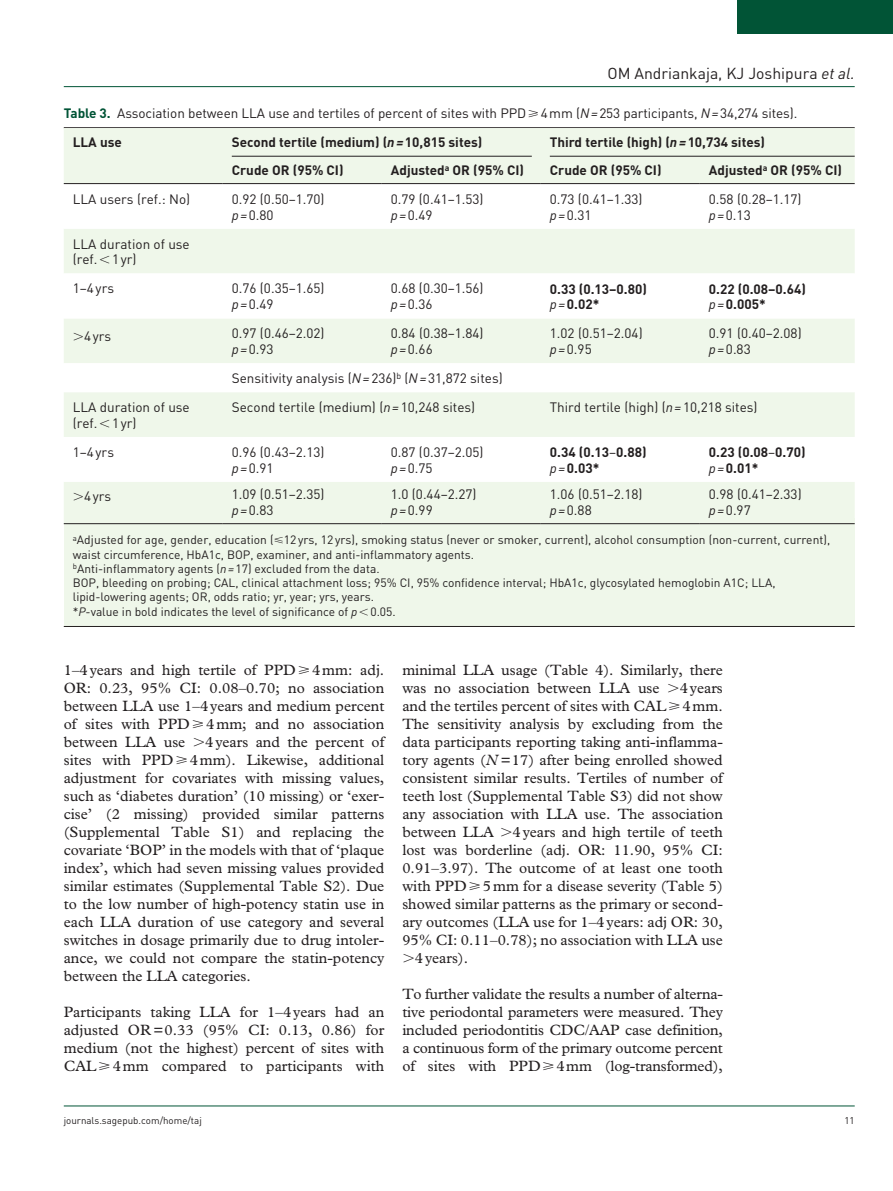
<style>
.page{position:relative;width:893px;height:1191px;background:#fff}
.page>*{position:absolute;margin:0;border:0;box-sizing:border-box;transform-origin:0 0}
.t1{font:15.75px "DIN";color:#231f20}
.t2{font:15px/18px "Plantin Std";color:#231f20;text-align:justify}
.t3{font:13.5px/15.8px "DIN";color:#231f20}
.t4{font:700 13.5px/15.8px "DIN";color:#231f20}
.t5{font:12px/14.2px "DIN";color:#231f20}
.t6{font:9.75px "DIN";color:#231f20}
.s1{font-style:italic}
.s2{font-weight:700;color:#015436}
.s3{font-weight:700}
.s4{font-weight:400;font-style:italic}
.s5{font-weight:400}
</style>
<div class="page">
<hr style="left:64px;top:86px;width:791px;height:1px;background:#015436">
<hr style="left:64px;top:1105px;width:791px;height:1px;background:#015436">
<div style="left:738px;top:0;width:155px;height:34px;background:#015436"></div>
<div style="left:64px;top:518px;width:791px;height:108px;background:#eff7ea"></div>
<hr style="left:64px;top:127px;width:791px;height:1px;background:#231f20">
<hr style="left:64px;top:626px;width:791px;height:1px;background:#231f20">
<div style="left:64px;top:128px;width:791px;height:390px;background:#eff7ea"></div>
<svg style="left:64px;top:184px;width:791px;height:298px"></svg>
<hr style="left:223px;top:183px;width:159px;height:1px;background:#231f20">
<hr style="left:382px;top:183px;width:159px;height:1px;background:#231f20">
<hr style="left:541px;top:183px;width:159px;height:1px;background:#231f20">
<hr style="left:700px;top:183px;width:155px;height:1px;background:#231f20">
<hr style="left:64px;top:523px;width:159px;height:1px;background:#231f20">
<hr style="left:223px;top:523px;width:159px;height:1px;background:#231f20">
<hr style="left:382px;top:523px;width:159px;height:1px;background:#231f20">
<hr style="left:541px;top:523px;width:159px;height:1px;background:#231f20">
<hr style="left:700px;top:523px;width:155px;height:1px;background:#231f20">
<hr style="left:64px;top:183px;width:159px;height:1px;background:#231f20">
<hr style="left:232px;top:156px;width:300px;height:1px;background:#231f20">
<hr style="left:550px;top:156px;width:305px;height:1px;background:#231f20">
<svg style="left:100px;top:256px;width:9px;height:8px"></svg>
<svg style="left:74px;top:332px;width:9px;height:8px"></svg>
<svg style="left:100px;top:420px;width:9px;height:7px"></svg>
<svg style="left:74px;top:493px;width:9px;height:8px"></svg>
<p class="t1" style="left:607px;top:63px;width:249px">OM Andriankaja, KJ Joshipura <span class="s1">et al.</span></p>
<p class="t3" style="left:73px;top:99px;width:726px;line-height:28.5px;text-indent:-9px"><span class="s2">Table 3.</span> Association between LLA use and tertiles of percent of sites with PPD⩾4mm (<span class="s1">N=</span>253 participants, <span class="s1">N=</span>34,274 sites).<br><span class="s3">LLA use</span></p>
<p class="t4" style="left:232px;top:133px;width:252px">Second tertile (medium) (<span class="s1">n=</span>10,815 sites)</p>
<p class="t4" style="left:550px;top:133px;width:217px">Third tertile (high) (<span class="s1">n=</span>10,734 sites)</p>
<p class="t4" style="left:232px;top:161px;width:113px">Crude OR (95% CI)</p>
<p class="t4" style="left:391px;top:161px;width:135px">Adjusted<sup>a</sup> OR (95% CI)</p>
<p class="t4" style="left:550px;top:161px;width:113px">Crude OR (95% CI)</p>
<p class="t4" style="left:709px;top:161px;width:135px">Adjusted<sup>a</sup> OR (95% CI)</p>
<p class="t3" style="left:73px;top:191px;width:119px">LLA users (ref.: No)</p>
<p class="t3" style="left:232px;top:191px;width:94px">0.92 (0.50–1.70) <span class="s1">p=</span>0.80</p>
<p class="t3" style="left:391px;top:191px;width:94px">0.79 (0.41–1.53) <span class="s1">p=</span>0.49</p>
<p class="t3" style="left:550px;top:191px;width:94px">0.73 (0.41–1.33) <span class="s1">p=</span>0.31</p>
<p class="t3" style="left:709px;top:191px;width:94px">0.58 (0.28–1.17) <span class="s1">p=</span>0.13</p>
<p class="t3" style="left:73px;top:236px;width:119px">LLA duration of use (ref. 1yr)</p>
<p class="t3" style="left:73px;top:280px;width:43px">1–4yrs</p>
<p class="t3" style="left:232px;top:280px;width:94px">0.76 (0.35–1.65) <span class="s1">p=</span>0.49</p>
<p class="t3" style="left:391px;top:280px;width:94px">0.68 (0.30–1.56) <span class="s1">p=</span>0.36</p>
<p class="t4" style="left:550px;top:280px;width:99px">0.33 (0.13–0.80) <span class="s4">p=</span>0.02*</p>
<p class="t4" style="left:709px;top:280px;width:99px">0.22 (0.08–0.64) <span class="s4">p=</span>0.005*</p>
<p class="t3" style="left:84px;top:328px;width:29px">4yrs</p>
<p class="t3" style="left:232px;top:325px;width:94px">0.97 (0.46–2.02) <span class="s1">p=</span>0.93</p>
<p class="t3" style="left:391px;top:325px;width:94px">0.84 (0.38–1.84) <span class="s1">p=</span>0.66</p>
<p class="t3" style="left:550px;top:325px;width:94px">1.02 (0.51–2.04) <span class="s1">p=</span>0.95</p>
<p class="t3" style="left:709px;top:325px;width:94px">0.91 (0.40–2.08) <span class="s1">p=</span>0.83</p>
<p class="t3" style="left:232px;top:370px;width:272px">Sensitivity analysis (<span class="s1">N=</span>236)<sup>b</sup> (<span class="s1">N=</span>31,872 sites)</p>
<p class="t3" style="left:73px;top:399px;width:119px">LLA duration of use (ref. 1yr)</p>
<p class="t3" style="left:232px;top:399px;width:245px">Second tertile (medium) (<span class="s1">n=</span>10,248 sites)</p>
<p class="t3" style="left:550px;top:399px;width:209px">Third tertile (high) (<span class="s1">n=</span>10,218 sites)</p>
<p class="t3" style="left:73px;top:444px;width:43px">1–4yrs</p>
<p class="t3" style="left:232px;top:444px;width:94px">0.96 (0.43–2.13) <span class="s1">p=</span>0.91</p>
<p class="t3" style="left:391px;top:444px;width:94px">0.87 (0.37–2.05) <span class="s1">p=</span>0.75</p>
<p class="t4" style="left:550px;top:444px;width:98px">0.34 (0.13<span class="s5">–</span>0.88) <span class="s4">p=</span>0.03*</p>
<p class="t4" style="left:709px;top:444px;width:98px">0.23 (0.08<span class="s5">–</span>0.70) <span class="s4">p=</span>0.01*</p>
<p class="t3" style="left:84px;top:488px;width:29px">4yrs</p>
<p class="t3" style="left:232px;top:486px;width:94px">1.09 (0.51–2.35) <span class="s1">p=</span>0.83</p>
<p class="t3" style="left:391px;top:486px;width:87px">1.0 (0.44–2.27) <span class="s1">p=</span>0.99</p>
<p class="t3" style="left:550px;top:486px;width:94px">1.06 (0.51–2.18) <span class="s1">p=</span>0.88</p>
<p class="t3" style="left:709px;top:486px;width:94px">0.98 (0.41–2.33) <span class="s1">p=</span>0.97</p>
<p class="t5" style="left:73px;top:532px;width:759px"><sup>a</sup>Adjusted for age, gender, education (⩽12 yrs, 12 yrs), smoking status (never or smoker, current), alcohol consumption (non-current, current), waist circumference, HbA1c, BOP, examiner, and anti-inflammatory agents.<br><sup>b</sup>Anti-inflammatory agents (<span class="s1">n=</span>17) excluded from the data.<br>BOP, bleeding on probing; CAL, clinical attachment loss; 95% CI, 95% confidence interval; HbA1c, glycosylated hemoglobin A1C; LLA, lipid-lowering agents; OR, odds ratio; yr, year; yrs, years.<br>*<span class="s1">P</span>-value in bold indicates the level of significance of <span class="s1">p</span> 0.05.</p>
<p class="t2" style="left:64px;top:661px;width:322px">1–4years and high tertile of PPD⩾4mm: adj.<br>OR: 0.23, 95% CI: 0.08–0.70; no association between LLA use 1–4years and medium percent of sites with PPD⩾4mm; and no association between LLA use</p>
<p class="t2" style="left:64px;top:733px;width:322px;text-indent:141px">4years and the percent of sites with PPD⩾4mm). Likewise, additional adjustment for covariates with missing values, such as ‘diabetes duration’ (10 missing) or ‘exer&shy;cise’ (2 missing) provided similar patterns (Supplemental Table S1) and replacing the covariate ‘BOP’ in the models with that of ‘plaque index’, which had seven missing values provided similar estimates (Supplemental Table S2). Due to the low number of high-potency statin use in each LLA duration of use category and several switches in dosage primarily due to drug intoler&shy;ance, we could not compare the statin-potency between the LLA categories.</p>
<p class="t2" style="left:64px;top:1003px;width:322px">Participants taking LLA for 1–4years had an adjusted OR<span class="s1">=</span>0.33 (95% CI: 0.13, 0.86) for medium (not the highest) percent of sites with CAL⩾4mm compared to participants with</p>
<p class="t2" style="left:402px;top:661px;width:322px">minimal LLA usage (Table 4). Similarly, there was no association between LLA use</p>
<p class="t2" style="left:402px;top:679px;width:322px;text-indent:277px">4years and the tertiles percent of sites with CAL⩾4mm.<br>The sensitivity analysis by excluding from the data participants reporting taking anti-inflamma&shy;tory agents (<span class="s1">N=</span>17) after being enrolled showed consistent similar results. Tertiles of number of teeth lost (Supplemental Table S3) did not show any association with LLA use. The association between LLA</p>
<p class="t2" style="left:513px;top:823px;width:212px">4years and high tertile of teeth</p>
<p class="t2" style="left:402px;top:841px;width:322px">lost was borderline (adj. OR: 11.90, 95% CI:</p>
<p class="t2" style="left:402px;top:859px;width:322px">0.91–3.97). The outcome of at least one tooth</p>
<p class="t2" style="left:402px;top:877px;width:322px">with PPD⩾5mm for a disease severity (Table 5)</p>
<p class="t2" style="left:402px;top:895px;width:322px">showed similar patterns as the primary or second-</p>
<p class="t2" style="left:402px;top:913px;width:322px">ary outcomes (LLA use for 1–4years: adj OR: 30,</p>
<p class="t2" style="left:402px;top:931px;width:322px">95% CI: 0.11–0.78); no association with LLA use</p>
<p class="t2" style="left:415px;top:949px;width:55px">4years).</p>
<p class="t2" style="left:402px;top:985px;width:322px">To further validate the results a number of alterna&shy;tive periodontal parameters were measured. They included periodontitis CDC/AAP case definition, a continuous form of the primary outcome percent of sites with PPD⩾4mm (log-transformed),</p>
<p class="t6" style="left:64px;top:1114px;width:140px">journals.sagepub.com/home/taj</p>
<p class="t6" style="left:844px;top:1114px;width:12px">11</p>
</div>
